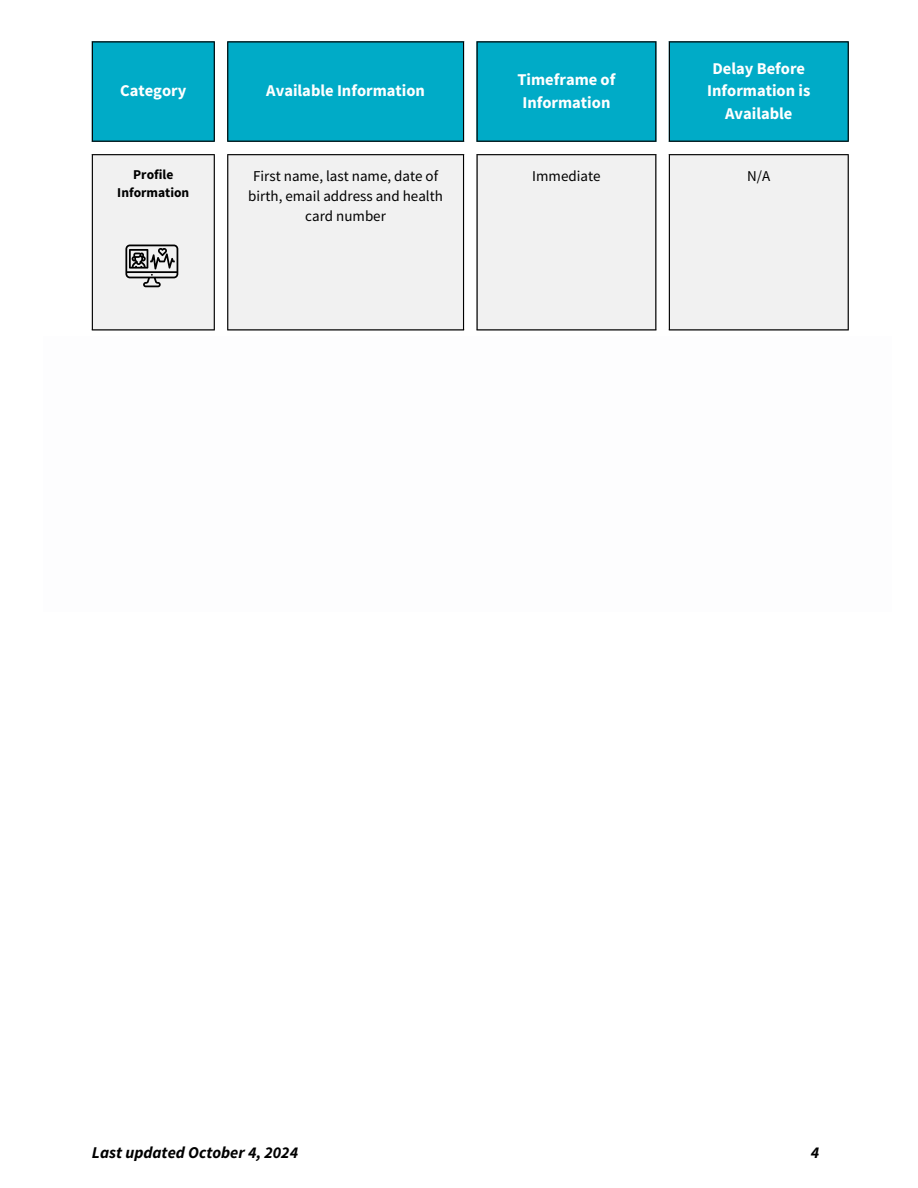
<style>
.page{position:relative;width:918px;height:1188px;background:#fff}
.page>*{position:absolute;margin:0;border:0;box-sizing:border-box;transform-origin:0 0}
.t1{font:700 16.5px/22.5px "Source Sans Pro";color:#fff;text-align:center}
.t2{font:italic 700 16.5px "Source Sans Pro";color:#000}
.t3{font:15px/20.2px "Source Sans Pro";color:#000;text-align:center}
.t4{font:700 13.5px/18px "Source Sans Pro";color:#000;text-align:center}
</style>
<div class="page">
<svg style="left:93px;top:41px;width:755px;height:101px;background:#0cadc7"></svg>
<div style="left:92px;top:154px;width:757px;height:177px;background:#f1f1f1"></div>
<hr style="left:92px;top:42px;width:1px;height:99px;background:#000">
<hr style="left:214px;top:42px;width:1px;height:99px;background:#000">
<hr style="left:92px;top:41px;width:123px;height:1px;background:#000">
<hr style="left:92px;top:141px;width:123px;height:1px;background:#000">
<hr style="left:227px;top:42px;width:1px;height:99px;background:#000">
<hr style="left:463px;top:42px;width:1px;height:99px;background:#000">
<hr style="left:227px;top:41px;width:237px;height:1px;background:#000">
<hr style="left:227px;top:141px;width:237px;height:1px;background:#000">
<hr style="left:476px;top:42px;width:2px;height:99px;background:#000">
<hr style="left:655px;top:42px;width:1px;height:99px;background:#000">
<hr style="left:476px;top:41px;width:180px;height:1px;background:#000">
<hr style="left:476px;top:141px;width:180px;height:1px;background:#000">
<hr style="left:669px;top:42px;width:1px;height:99px;background:#000">
<hr style="left:848px;top:42px;width:1px;height:99px;background:#000">
<hr style="left:669px;top:41px;width:180px;height:1px;background:#000">
<hr style="left:669px;top:141px;width:180px;height:1px;background:#000">
<hr style="left:92px;top:155px;width:1px;height:174px;background:#000">
<hr style="left:214px;top:155px;width:1px;height:174px;background:#000">
<hr style="left:92px;top:154px;width:123px;height:1px;background:#000">
<hr style="left:92px;top:329px;width:123px;height:1px;background:#000">
<hr style="left:227px;top:155px;width:1px;height:174px;background:#000">
<hr style="left:463px;top:155px;width:1px;height:174px;background:#000">
<hr style="left:227px;top:154px;width:237px;height:1px;background:#000">
<hr style="left:227px;top:329px;width:237px;height:1px;background:#000">
<hr style="left:476px;top:155px;width:2px;height:174px;background:#000">
<hr style="left:655px;top:155px;width:1px;height:174px;background:#000">
<hr style="left:476px;top:154px;width:180px;height:1px;background:#000">
<hr style="left:476px;top:329px;width:180px;height:1px;background:#000">
<hr style="left:669px;top:155px;width:1px;height:174px;background:#000">
<hr style="left:848px;top:155px;width:1px;height:174px;background:#000">
<hr style="left:669px;top:154px;width:180px;height:1px;background:#000">
<hr style="left:669px;top:329px;width:180px;height:1px;background:#000">
<svg style="left:125px;top:245px;width:53px;height:42px"></svg>
<p class="t1" style="left:120px;top:79px;width:68px">Category</p>
<p class="t1" style="left:266px;top:79px;width:160px">Available Information</p>
<p class="t1" style="left:517px;top:68px;width:100px">Timeframe of<br>Information</p>
<p class="t1" style="left:707px;top:57px;width:105px">Delay Before<br>Information is<br>Available</p>
<p class="t4" style="left:117px;top:165px;width:74px">Profile<br>Information</p>
<p class="t3" style="left:248px;top:165px;width:196px">First name, last name, date of birth, email address and health card number</p>
<p class="t3" style="left:532px;top:165px;width:70px">Immediate</p>
<p class="t3" style="left:747px;top:165px;width:25px">N/A</p>
<p class="t2" style="left:92px;top:1142px;width:208px">Last updated October 4, 2024</p>
<p class="t2" style="left:811px;top:1142px;width:10px">4</p>
</div>
